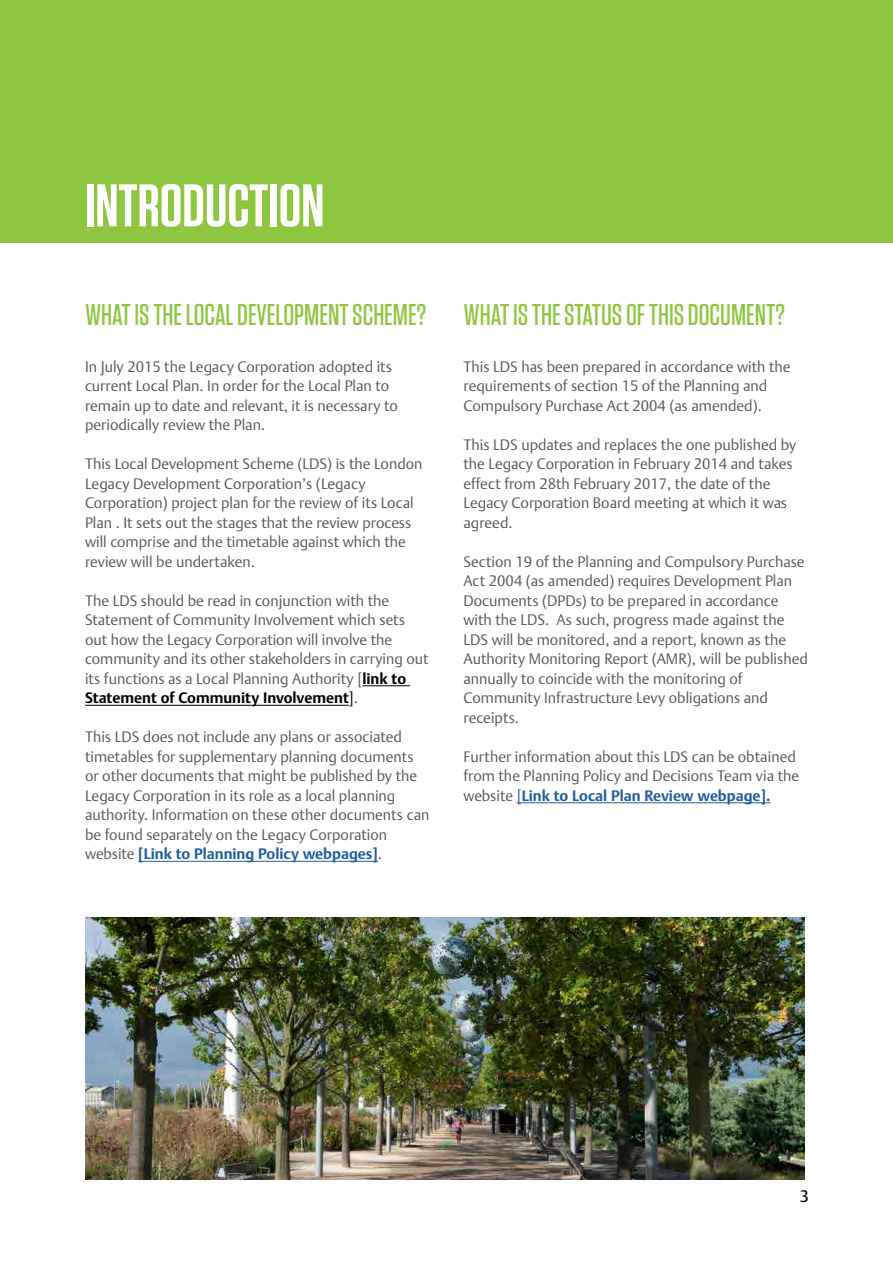
<style>
.page{position:relative;width:893px;height:1263px;background:#fff}
.page>*{position:absolute;margin:0;border:0;box-sizing:border-box;transform-origin:0 0}
.t1{font:600 60px "Tungsten";color:#fff}
.t2{font:500 30px "Tungsten";color:#8dc63f}
.t3{font:16.5px "DTL Argo TOT";color:#000}
.t4{font:300 15px/19.5px "DTL Argo TOT";color:#58595b}
.s1{font-weight:700;color:#000}
.s2{color:#000}
.s3{font-weight:700;color:#215e9e}
.s4{color:#215e9e}
</style>
<div class="page">
<div style="left:0;top:0;width:893px;height:242px;background:#8dc63f"></div>
<hr style="left:362px;top:685px;width:48px;height:1px;background:#000">
<hr style="left:85px;top:705px;width:264px;height:1px;background:#000">
<hr style="left:138px;top:861px;width:240px;height:1px;background:#215e9e">
<hr style="left:517px;top:802px;width:253px;height:1px;background:#215e9e">
<img style="left:85px;top:917px;width:719px;height:262px">
<h1 class="t1" style="left:85px;top:174px;width:241px">INTRODUCTION</h1>
<h2 class="t2" style="left:85px;top:299px;width:343px">WHAT IS THE LOCAL DEVELOPMENT SCHEME?</h2>
<p class="t4" style="left:85px;top:357px;width:314px">In July 2015 the Legacy Corporation adopted its current Local Plan. In order for the Local Plan to remain up to date and relevant, it is necessary to periodically review the Plan.</p>
<p class="t4" style="left:85px;top:454px;width:339px">This Local Development Scheme (LDS) is the London Legacy Development Corporation’s (Legacy Corporation) project plan for the review of its Local Plan . It sets out the stages that the review process will comprise and the timetable against which the review will be undertaken.</p>
<p class="t4" style="left:85px;top:591px;width:345px">The LDS should be read in conjunction with the Statement of Community Involvement which sets out how the Legacy Corporation will involve the community and its other stakeholders in carrying out its functions as a Local Planning Authority [<span class="s1">link to Statement of Community Involvement</span><span class="s2">]</span>.</p>
<p class="t4" style="left:85px;top:727px;width:346px">This LDS does not include any plans or associated timetables for supplementary planning documents or other documents that might be published by the Legacy Corporation in its role as a local planning authority. Information on these other documents can be found separately on the Legacy Corporation website <span class="s3">[Link to Planning Policy webpages]</span>.</p>
<h2 class="t2" style="left:463px;top:299px;width:323px">WHAT IS THE STATUS OF THIS DOCUMENT?</h2>
<p class="t4" style="left:463px;top:357px;width:329px">This LDS has been prepared in accordance with the requirements of section 15 of the Planning and<br>Compulsory Purchase Act 2004 (as amended).</p>
<p class="t4" style="left:463px;top:435px;width:334px">This LDS updates and replaces the one published by the Legacy Corporation in February 2014 and takes effect from 28th February 2017, the date of the Legacy Corporation Board meeting at which it was agreed.</p>
<p class="t4" style="left:463px;top:552px;width:346px">Section 19 of the Planning and Compulsory Purchase Act 2004 (as amended) requires Development Plan Documents (DPDs) to be prepared in accordance with the LDS. As such, progress made against the LDS will be monitored, and a report, known as the Authority Monitoring Report (AMR), will be published annually to coincide with the monitoring of Community Infrastructure Levy obligations and receipts.</p>
<p class="t4" style="left:463px;top:747px;width:337px">Further information about this LDS can be obtained from the Planning Policy and Decisions Team via the website <span class="s4">[</span><span class="s3">Link to Local Plan Review webpage].</span></p>
<p class="t3" style="left:800px;top:1186px;width:11px">3</p>
</div>
